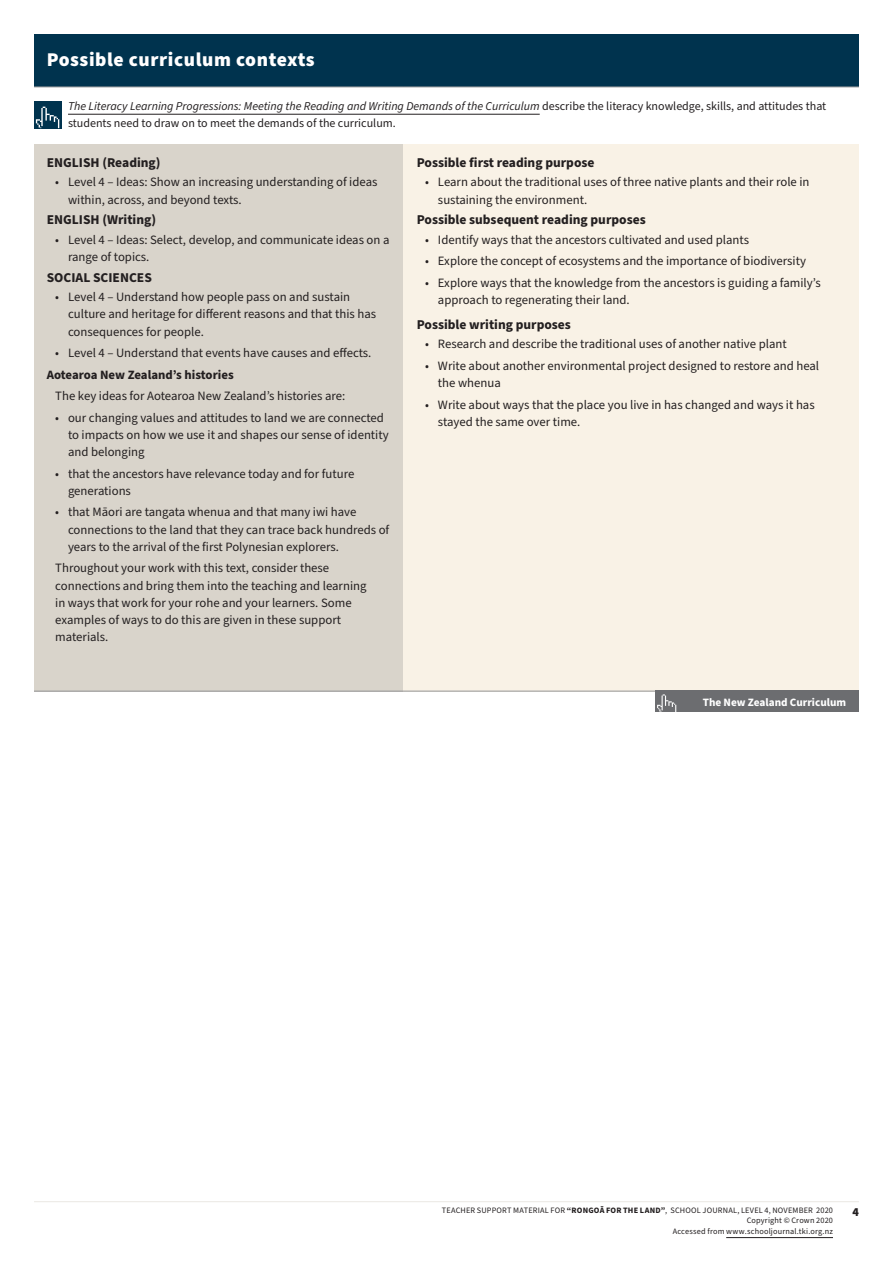
<style>
.page{position:relative;width:893px;height:1263px;background:#fff}
.page>*{position:absolute;margin:0;border:0;box-sizing:border-box;transform-origin:0 0}
.H2_White{font:900 19.5px "Source Sans Pro";letter-spacing:.03em;color:#fff}
.t1{font:700 13.5px "Source Sans Pro";color:#231f20}
.Body_8_5_11_5{font:12.75px/17.2px "Source Sans Pro";color:#231f20}
.Bullets_8_5_11_5{font:700 12.75px "Source Sans Pro";color:#231f20}
.LPF_text{font:12px/16.5px "Source Sans Pro";color:#231f20}
.t2{font:900 12px "Source Sans Pro";color:#231f20}
.t3{font:700 11.25px "Source Sans Pro";color:#fff}
.t4{font:8.25px/10.5px "Source Sans Pro";letter-spacing:.02em;color:#231f20;text-align:right}
.s1{font-style:italic}
.s2{font-weight:700}
</style>
<div class="page">
<hr style="left:34px;top:1201px;width:825px;height:1px;background:#eae8e3">
<hr style="left:726px;top:1237px;width:107px;height:1px;background:#231f20">
<div style="left:34px;top:144px;width:370px;height:547px;background:#d9d4cb"></div>
<div style="left:404px;top:144px;width:455px;height:547px;background:#f9f2e6"></div>
<hr style="left:34px;top:691px;width:370px;height:1px;background:#939598">
<hr style="left:404px;top:691px;width:455px;height:1px;background:#939598">
<hr style="left:68px;top:114px;width:472px;height:1px;background:#231f20">
<div style="left:34px;top:101px;width:27px;height:27px;background:#00334e"></div>
<svg style="left:36px;top:107px;width:23px;height:21px"></svg>
<div style="left:672px;top:691px;width:187px;height:21px;background:#6c6d70"></div>
<div style="left:655px;top:691px;width:26px;height:21px;background:#6c6d70"></div>
<svg style="left:657px;top:694px;width:19px;height:18px"></svg>
<div style="left:34px;top:34px;width:825px;height:53px;background:#00334e"></div>
<hr style="left:34px;top:87px;width:370px;height:1px;background:#939598">
<hr style="left:404px;top:87px;width:455px;height:1px;background:#939598">
<p class="H2_White" style="left:47px;top:46px;width:269px">Possible curriculum contexts</p>
<p class="LPF_text" style="left:68px;top:99px;width:760px"><span class="s1">The Literacy Learning Progressions: Meeting the Reading and Writing Demands of the Curriculum</span> describe the literacy knowledge, skills, and attitudes that students need to draw on to meet the demands of the curriculum.</p>
<h3 class="t1" style="left:47px;top:153px;width:115px">ENGLISH (Reading)</h3>
<p class="Body_8_5_11_5" style="left:68px;top:174px;width:311px;text-indent:-13px">• Level 4 – Ideas: Show an increasing understanding of ideas within, across, and beyond texts.</p>
<h3 class="t1" style="left:47px;top:211px;width:111px">ENGLISH (Writing)</h3>
<p class="Body_8_5_11_5" style="left:68px;top:231px;width:323px;text-indent:-13px">• Level 4 – Ideas: Select, develop, and communicate ideas on a range of topics.</p>
<h3 class="t1" style="left:47px;top:268px;width:107px">SOCIAL SCIENCES</h3>
<p class="Body_8_5_11_5" style="left:68px;top:289px;width:310px;text-indent:-13px">• Level 4 – Understand how people pass on and sustain culture and heritage for different reasons and that this has consequences for people.</p>
<p class="Body_8_5_11_5" style="left:55px;top:345px;width:318px">• Level 4 – Understand that events have causes and effects.</p>
<p class="Bullets_8_5_11_5" style="left:47px;top:366px;width:188px">Aotearoa New Zealand’s histories</p>
<p class="Body_8_5_11_5" style="left:55px;top:388px;width:292px">The key ideas for Aotearoa New Zealand’s histories are:</p>
<p class="Body_8_5_11_5" style="left:68px;top:409px;width:322px;text-indent:-13px">• our changing values and attitudes to land we are connected to impacts on how we use it and shapes our sense of identity and belonging</p>
<p class="Body_8_5_11_5" style="left:68px;top:465px;width:288px;text-indent:-13px">• that the ancestors have relevance today and for future generations</p>
<p class="Body_8_5_11_5" style="left:68px;top:504px;width:323px;text-indent:-13px">• that Māori are tangata whenua and that many iwi have connections to the land that they can trace back hundreds of years to the arrival of the first Polynesian explorers.</p>
<p class="Body_8_5_11_5" style="left:55px;top:560px;width:313px">Throughout your work with this text, consider these connections and bring them into the teaching and learning in ways that work for your rohe and your learners. Some examples of ways to do this are given in these support materials.</p>
<h4 class="t1" style="left:417px;top:153px;width:179px">Possible first reading purpose</h4>
<p class="Body_8_5_11_5" style="left:438px;top:174px;width:373px;text-indent:-13px">• Learn about the traditional uses of three native plants and their role in sustaining the environment.</p>
<h4 class="t1" style="left:417px;top:211px;width:231px">Possible subsequent reading purposes</h4>
<p class="Body_8_5_11_5" style="left:425px;top:231px;width:325px">• Identify ways that the ancestors cultivated and used plants</p>
<p class="Body_8_5_11_5" style="left:425px;top:253px;width:382px">• Explore the concept of ecosystems and the importance of biodiversity</p>
<p class="Body_8_5_11_5" style="left:438px;top:274px;width:384px;text-indent:-13px">• Explore ways that the knowledge from the ancestors is guiding a family’s approach to regenerating their land.</p>
<h4 class="t1" style="left:417px;top:315px;width:156px">Possible writing purposes</h4>
<p class="Body_8_5_11_5" style="left:425px;top:336px;width:363px">• Research and describe the traditional uses of another native plant</p>
<p class="Body_8_5_11_5" style="left:438px;top:357px;width:383px;text-indent:-13px">• Write about another environmental project designed to restore and heal the whenua</p>
<p class="Body_8_5_11_5" style="left:438px;top:396px;width:378px;text-indent:-13px">• Write about ways that the place you live in has changed and ways it has stayed the same over time.</p>
<p class="t3" style="left:703px;top:694px;width:145px">The New Zealand Curriculum</p>
<p class="t4" style="left:442px;top:1205px;width:393px">TEACHER SUPPORT MATERIAL FOR <span class="s2">“RONGOĀ FOR THE LAND”</span>, SCHOOL JOURNAL, LEVEL 4, NOVEMBER 2020</p>
<p class="t2" style="left:852px;top:1203px;width:8px">4</p>
<p class="t4" style="left:673px;top:1215px;width:162px">Copyright © Crown 2020<br>Accessed from www.schooljournal.tki.org.nz</p>
</div>
